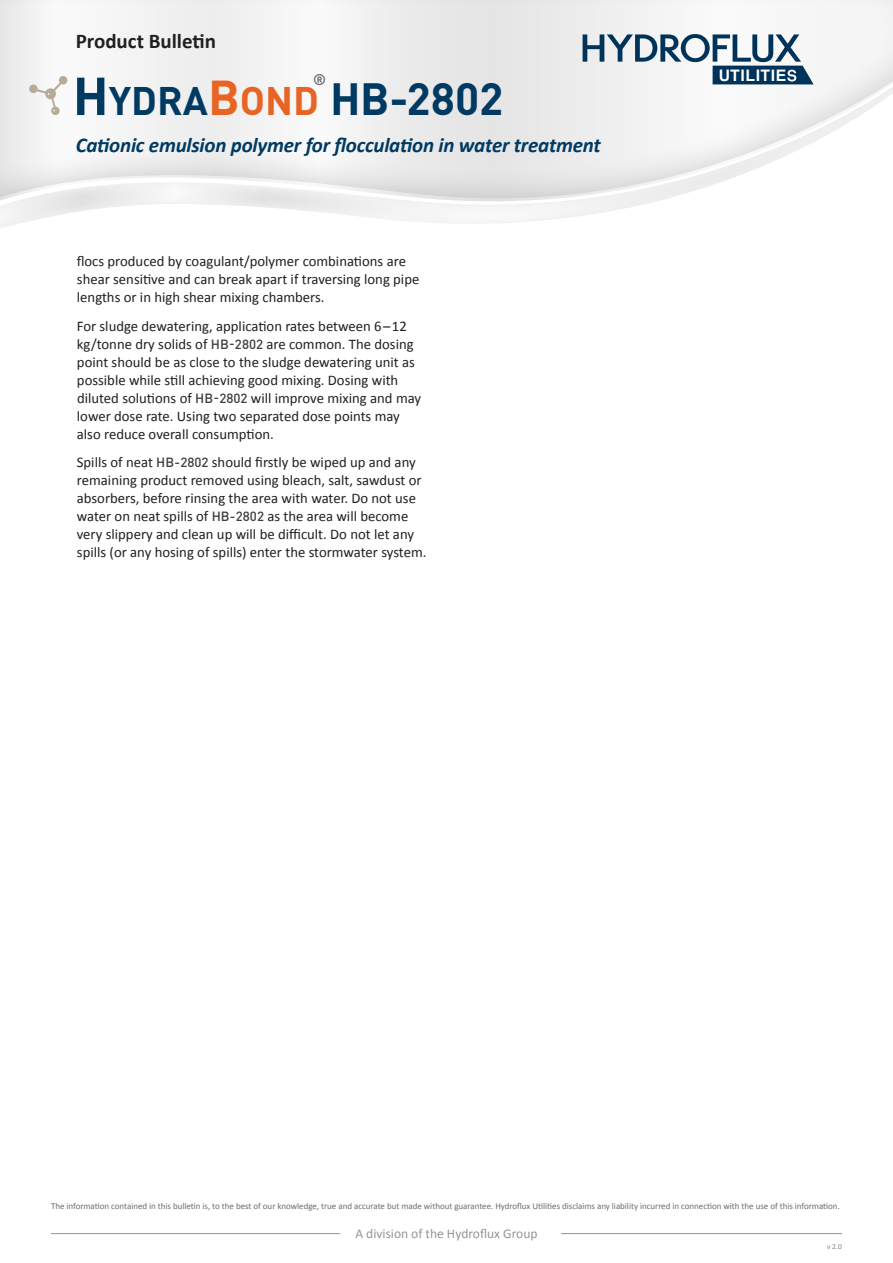
<style>
.page{position:relative;width:893px;height:1263px;background:#fff}
.page>*{position:absolute;margin:0;border:0;box-sizing:border-box;transform-origin:0 0}
.t1{font:700 44.7px "DINOT";color:#003a62}
.t2{font:700 39.3px "DINOT";color:#003a62}
.t3{font:italic 700 21px "Calibri";letter-spacing:-.01em;color:#003a62}
.t4{font:700 21px "Calibri";color:#231f20}
.t5{font:700 15.9px "Arial";letter-spacing:.03em;color:#fff}
.t6{font:700 15.3px "DINOT";color:#6c6d70}
.t7{font:14.7px/18px "Calibri";color:#231f20}
.t8{font:13.5px "Calibri";color:#939598}
.t9{font:9px "Calibri";letter-spacing:-.005em;color:#6c6d70}
.t10{font:7.5px "Calibri";color:#808285}
.s1{font-size:52.5px}
.s2{font-size:48.3px;color:#e86424}
.s3{color:#e86424}
.s4{font-family:"DINOT";font-weight:500;font-size:13.2px;color:#3e3e3f}
</style>
<div class="page">
<svg style="left:0;top:0;width:893px;height:78px;fill:#f2f2f2"></svg>
<svg style="left:0;top:78px;width:893px;height:150px;fill:#f2f2f2"></svg>
<hr style="left:561px;top:1233px;width:281px;height:1px;background:#939598">
<hr style="left:51px;top:1233px;width:289px;height:1px;background:#939598">
<svg style="left:583px;top:34px;width:231px;height:50px"></svg>
<div style="left:59px;top:76px;width:8px;height:9px;background:#b5ab98;border-radius:50%"></div>
<div style="left:51px;top:107px;width:9px;height:8px;background:#b5ab98;border-radius:50%"></div>
<svg style="left:30px;top:79px;width:35px;height:33px"></svg>
<h3 class="t4" style="left:76px;top:28px;width:142px">Product Bulletin</h3>
<p class="t6" style="left:313px;top:70px;width:14px">®</p>
<h2 class="t2" style="left:73px;top:75px;width:248px"><span class="s1">H</span>YDRA<span class="s2">B</span><span class="s3">OND</span></h2>
<h1 class="t1" style="left:330px;top:70px;width:175px">HB-2802</h1>
<h3 class="t3" style="left:76px;top:132px;width:527px">Cationic emulsion polymer for flocculation in water treatment</h3>
<p class="t7" style="left:77px;top:252px;width:344px">flocs produced by coagulant/polymer combinations are shear sensitive and can break apart if traversing long pipe lengths or in high shear mixing chambers.</p>
<p class="t7" style="left:77px;top:317px;width:346px">For sludge dewatering, application rates between 6–12 kg/tonne dry solids of <span class="s4">HB-2802</span> are common. The dosing point should be as close to the sludge dewatering unit as possible while still achieving good mixing. Dosing with diluted solutions of <span class="s4">HB-2802</span> will improve mixing and may lower dose rate. Using two separated dose points may also reduce overall consumption.</p>
<p class="t7" style="left:77px;top:454px;width:351px">Spills of neat <span class="s4">HB-2802</span> should firstly be wiped up and any remaining product removed using bleach, salt, sawdust or absorbers, before rinsing the area with water. Do not use water on neat spills of <span class="s4">HB-2802</span> as the area will become very slippery and clean up will be difficult. Do not let any spills (or any hosing of spills) enter the stormwater system.</p>
<p class="t5" style="left:719px;top:65px;width:69px">UTILITIE</p>
<p class="t9" style="left:51px;top:1200px;width:790px">The information contained in this bulletin is, to the best of our knowledge, true and accurate but made without guarantee. Hydroflux Utilities disclaims any liability incurred in connection with the use of this information.</p>
<p class="t8" style="left:355px;top:1225px;width:184px">A division of the Hydroflux Group</p>
<p class="t10" style="left:827px;top:1242px;width:16px">v 2.0</p>
</div>
